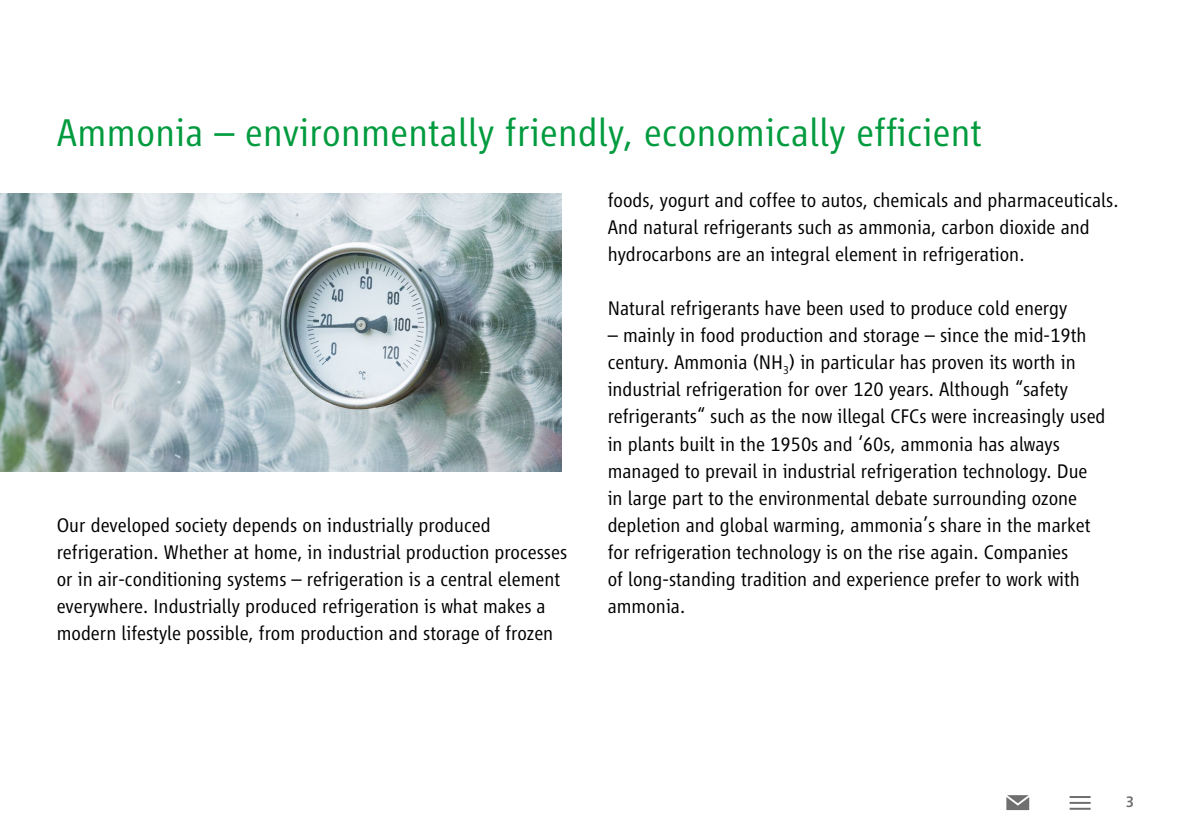
<style>
.page{position:relative;width:1191px;height:840px;background:#fff}
.page>*{position:absolute;margin:0;border:0;box-sizing:border-box;transform-origin:0 0}
.Headline_1{font:300 40px "Vialog LT Pro";letter-spacing:.01em;color:#009b3e}
.Body_10_2pt{font:300 20.4px/27px "Vialog LT Pro";color:#000}
.t1{font:500 16px "Vialog LT Pro";color:#706f6f}
</style>
<div class="page">
<img style="left:0;top:194px;width:561px;height:277px">
<hr style="left:1069px;top:807px;width:21px;height:2px;background:#706f6f">
<hr style="left:1069px;top:801px;width:21px;height:2px;background:#706f6f">
<hr style="left:1069px;top:795px;width:21px;height:2px;background:#706f6f">
<svg style="left:1006px;top:795px;width:23px;height:14px"></svg>
<p class="Headline_1" style="left:57px;top:110px;width:926px">Ammonia – environmentally friendly, economically efficient</p>
<p class="Body_10_2pt" style="left:57px;top:511px;width:512px">Our developed society depends on industrially produced refrigeration. Whether at home, in industrial production processes or in air-conditioning systems – refrigeration is a central element everywhere. Industrially produced refrigeration is what makes a modern lifestyle possible, from production and storage of frozen</p>
<p class="Body_10_2pt" style="left:607px;top:187px;width:512px">foods, yogurt and coffee to autos, chemicals and pharmaceuticals.<br>And natural refrigerants such as ammonia, carbon dioxide and hydrocarbons are an integral element in refrigeration.</p>
<p class="Body_10_2pt" style="left:607px;top:295px;width:461px">Natural refrigerants have been used to produce cold energy</p>
<p class="Body_10_2pt" style="left:607px;top:322px;width:499px">– mainly in food production and storage – since the mid-19th century. Ammonia (NH<sub>3</sub>) in particular has proven its worth in industrial refrigeration for over 120 years. Although “safety refrigerants“ such as the now illegal CFCs were increasingly used in plants built in the 1950s and ‘60s, ammonia has always managed to prevail in industrial refrigeration technology. Due in large part to the environmental debate surrounding ozone depletion and global warming, ammonia’s share in the market for refrigeration technology is on the rise again. Companies<br>of long-standing tradition and experience prefer to work with ammonia.</p>
<p class="t1" style="left:1125px;top:792px;width:10px">3</p>
</div>
